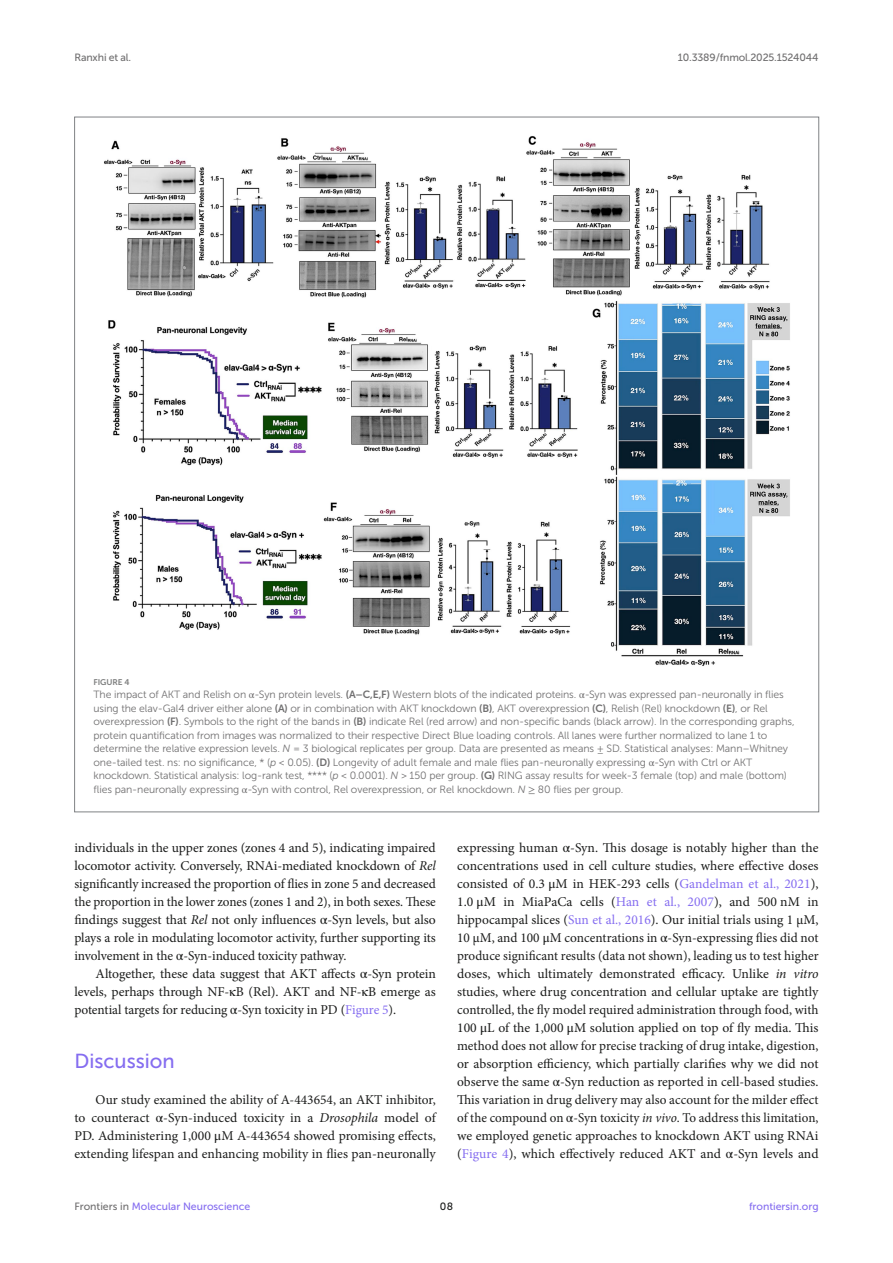
<style>
.page{position:relative;width:893px;height:1263px;background:#fff}
.page>*{position:absolute;margin:0;border:0;box-sizing:border-box;transform-origin:0 0}
.HEAD_1{font:20.25px "Museo Sans 500";color:#856df0}
.TEXT{font:13.5px/18px "Minion Pro";letter-spacing:-.005em;color:#1b1c1b;text-align:justify}
.FIG_LEG{font:10.5px/13.5px "Museo Sans 300";letter-spacing:-.01em;color:#706f70}
.t1{font:10.5px "Museo Sans 500";color:#856df0}
.t2{font:10.5px "Museo Sans 500";letter-spacing:-.015em;color:#706f70}
.t3{font:10.5px "Museo Sans 500";color:#1b1c1b}
.FIG_HD{font:8.25px "Museo Sans 700";letter-spacing:-.01em;color:#7e7f7f}
.s1{font-family:"STIX General"}
.s2{font-family:"Museo Sans 700"}
.s3{font-style:italic}
.s4{color:#856df0}
.s5{color:#706f70}
</style>
<div class="page">
<img style="left:104px;top:136px;width:686px;height:530px">
<p class="t2" style="left:74px;top:51px;width:58px">Ranxhi et al.</p>
<p class="t2" style="left:678px;top:51px;width:142px">10.3389/fnmol.2025.1524044</p>
<p class="FIG_HD" style="left:94px;top:677px;width:37px">FIGURE 4</p>
<p class="FIG_LEG" style="left:94px;top:688px;width:703px">The impact of AKT and Relish on <span class="s1">α</span>-Syn protein levels. <span class="s2">(A–C,E,F)</span> Western blots of the indicated proteins. <span class="s1">α</span>-Syn was expressed pan-neuronally in flies using the elav-Gal4 driver either alone <span class="s2">(A)</span> or in combination with AKT knockdown <span class="s2">(B)</span>, AKT overexpression <span class="s2">(C)</span>, Relish (Rel) knockdown <span class="s2">(E)</span>, or Rel overexpression <span class="s2">(F)</span>. Symbols to the right of the bands in <span class="s2">(B)</span> indicate Rel (red arrow) and non-specific bands (black arrow). In the corresponding graphs, protein quantification from images was normalized to their respective Direct Blue loading controls. All lanes were further normalized to lane 1 to determine the relative expression levels. <span class="s3">N</span> = 3 biological replicates per group. Data are presented as means ± SD. Statistical analyses: Mann–Whitney one-tailed test. ns: no significance, * (<span class="s3">p</span> &lt; 0.05). <span class="s2">(D)</span> Longevity of adult female and male flies pan-neuronally expressing <span class="s1">α</span>-Syn with Ctrl or AKT knockdown. Statistical analysis: log-rank test, **** (<span class="s3">p</span> &lt; 0.0001). <span class="s3">N</span> &gt; 150 per group. <span class="s2">(G)</span> RING assay results for week-3 female (top) and male (bottom) flies pan-neuronally expressing <span class="s1">α</span>-Syn with control, Rel overexpression, or Rel knockdown. <span class="s3">N</span> <span class="s1">≥</span> 80 flies per group.</p>
<p class="TEXT" style="left:74px;top:839px;width:363px">individuals in the upper zones (zones 4 and 5), indicating impaired locomotor activity. Conversely, RNAi-mediated knockdown of <span class="s3">Rel </span>significantly increased the proportion of flies in zone 5 and decreased the proportion in the lower zones (zones 1 and 2), in both sexes. These findings suggest that <span class="s3">Rel</span> not only influences <span class="s1">α</span>-Syn levels, but also plays a role in modulating locomotor activity, further supporting its involvement in the <span class="s1">α</span>-Syn-induced toxicity pathway.</p>
<p class="TEXT" style="left:74px;top:965px;width:363px;text-indent:21px">Altogether, these data suggest that AKT affects <span class="s1">α</span>-Syn protein levels, perhaps through NF-<span class="s1">κ</span>B (Rel). AKT and NF-<span class="s1">κ</span>B emerge as potential targets for reducing <span class="s1">α</span>-Syn toxicity in PD (<span class="s4">Figure 5</span>).</p>
<p class="HEAD_1" style="left:74px;top:1050px;width:102px">Discussion</p>
<p class="TEXT" style="left:74px;top:1091px;width:363px;text-indent:21px">Our study examined the ability of A-443654, an AKT inhibitor, to counteract <span class="s1">α</span>-Syn-induced toxicity in a <span class="s3">Drosophila</span> model of PD. Administering 1,000 <span class="s1">μ</span>M A-443654 showed promising effects, extending lifespan and enhancing mobility in flies pan-neuronally</p>
<p class="TEXT" style="left:457px;top:839px;width:363px">expressing human <span class="s1">α</span>-Syn. This dosage is notably higher than the concentrations used in cell culture studies, where effective doses consisted of 0.3 <span class="s1">μ</span>M in HEK-293 cells (<span class="s4">Gandelman et al., 2021</span>), 1.0 <span class="s1">μ</span>M in MiaPaCa cells (<span class="s4">Han et al., 2007</span>), and 500 nM in hippocampal slices (<span class="s4">Sun et al., 2016</span>). Our initial trials using 1 μM, 10 μM, and 100 <span class="s1">μ</span>M concentrations in <span class="s1">α</span>-Syn-expressing flies did not produce significant results (data not shown), leading us to test higher doses, which ultimately demonstrated efficacy. Unlike <span class="s3">in vitro </span>studies, where drug concentration and cellular uptake are tightly controlled, the fly model required administration through food, with 100 <span class="s1">μ</span>L of the 1,000 <span class="s1">μ</span>M solution applied on top of fly media. This method does not allow for precise tracking of drug intake, digestion, or absorption efficiency, which partially clarifies why we did not observe the same <span class="s1">α</span>-Syn reduction as reported in cell-based studies.<br>This variation in drug delivery may also account for the milder effect of the compound on <span class="s1">α</span>-Syn toxicity <span class="s3">in vivo</span>. To address this limitation, we employed genetic approaches to knockdown AKT using RNAi (<span class="s4">Figure 4</span>), which effectively reduced AKT and <span class="s1">α</span>-Syn levels and</p>
<p class="t1" style="left:74px;top:1200px;width:177px"><span class="s5">Frontiers in</span> Molecular Neuroscience</p>
<p class="t3" style="left:440px;top:1200px;width:15px">08</p>
<p class="t1" style="left:749px;top:1200px;width:71px">frontiersin.org</p>
</div>
